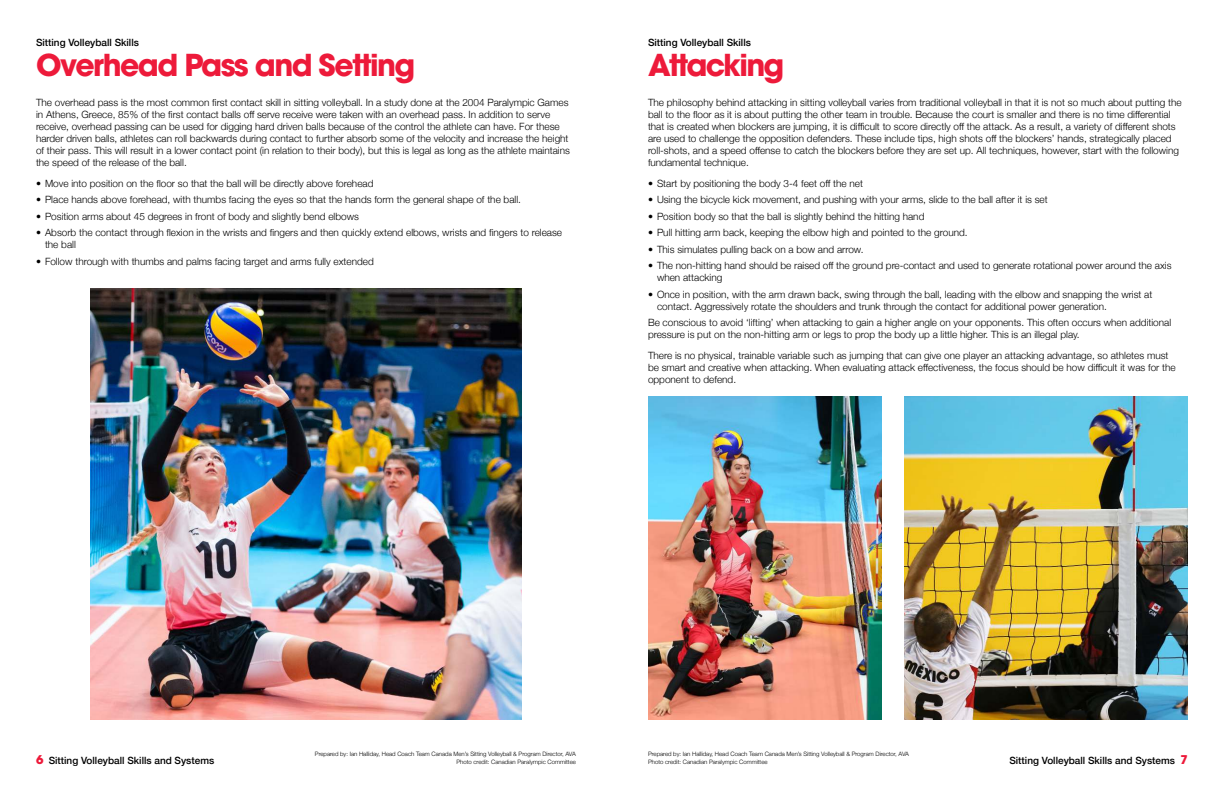
<style>
.page{position:relative;width:1224px;height:792px;background:#fff}
.page>*{position:absolute;margin:0;border:0;box-sizing:border-box;transform-origin:0 0}
.t1{font:700 30px "ITC Avant Garde Pro";letter-spacing:-.055em;color:#ed1a3a}
.t2{font:300 10px/12px "Helvetica Neue";color:#000}
.t3{font:500 10px "Helvetica Neue";color:#000}
.t4{font:300 6px/8px "Helvetica Neue";color:#000;text-align:right}
.s1{font-family:"ITC Avant Garde Pro";font-weight:700;font-size:12px;color:#ed1a3a}
</style>
<div class="page">
<img style="left:90px;top:288px;width:432px;height:432px">
<img style="left:648px;top:396px;width:234px;height:324px">
<img style="left:904px;top:396px;width:284px;height:324px">
<p class="t3" style="left:36px;top:38px;width:105px">Sitting Volleyball Skills</p>
<h1 class="t1" style="left:36px;top:53px;width:381px">Overhead Pass and Setting</h1>
<p class="t2" style="left:36px;top:95px;width:535px">The overhead pass is the most common first contact skill in sitting volleyball. In a study done at the 2004 Paralympic Games in Athens, Greece, 85% of the first contact balls off serve receive were taken with an overhead pass. In addition to serve receive, overhead passing can be used for digging hard driven balls because of the control the athlete can have. For these harder driven balls, athletes can roll backwards during contact to further absorb some of the velocity and increase the height of their pass. This will result in a lower contact point (in relation to their body), but this is legal as long as the athlete maintains the speed of the release of the ball.</p>
<p class="t2" style="left:36px;top:178px;width:339px">• Move into position on the floor so that the ball will be directly above forehead</p>
<p class="t2" style="left:36px;top:195px;width:487px">• Place hands above forehead, with thumbs facing the eyes so that the hands form the general shape of the ball.</p>
<p class="t2" style="left:36px;top:211px;width:324px">• Position arms about 45 degrees in front of body and slightly bend elbows</p>
<p class="t2" style="left:45px;top:228px;width:519px;text-indent:-9px">• Absorb the contact through flexion in the wrists and fingers and then quickly extend elbows, wrists and fingers to release the ball</p>
<p class="t2" style="left:36px;top:256px;width:339px">• Follow through with thumbs and palms facing target and arms fully extended</p>
<p class="t3" style="left:648px;top:38px;width:105px">Sitting Volleyball Skills</p>
<h1 class="t1" style="left:648px;top:53px;width:138px">Attacking</h1>
<p class="t2" style="left:648px;top:97px;width:535px">The philosophy behind attacking in sitting volleyball varies from traditional volleyball in that it is not so much about putting the ball to the floor as it is about putting the other team in trouble. Because the court is smaller and there is no time differential that is created when blockers are jumping, it is difficult to score directly off the attack. As a result, a variety of different shots are used to challenge the opposition defenders. These include tips, high shots off the blockers’ hands, strategically placed roll-shots, and a speed offense to catch the blockers before they are set up. All techniques, however, start with the following fundamental technique.</p>
<p class="t2" style="left:648px;top:178px;width:216px">• Start by positioning the body 3-4 feet off the net</p>
<p class="t2" style="left:648px;top:195px;width:401px">• Using the bicycle kick movement, and pushing with your arms, slide to the ball after it is set</p>
<p class="t2" style="left:648px;top:211px;width:278px">• Position body so that the ball is slightly behind the hitting hand</p>
<p class="t2" style="left:648px;top:228px;width:321px">• Pull hitting arm back, keeping the elbow high and pointed to the ground.</p>
<p class="t2" style="left:648px;top:244px;width:217px">• This simulates pulling back on a bow and arrow.</p>
<p class="t2" style="left:657px;top:261px;width:516px;text-indent:-9px">• The non-hitting hand should be raised off the ground pre-contact and used to generate rotational power around the axis when attacking</p>
<p class="t2" style="left:657px;top:289px;width:497px;text-indent:-9px">• Once in position, with the arm drawn back, swing through the ball, leading with the elbow and snapping the wrist at contact. Aggressively rotate the shoulders and trunk through the contact for additional power generation.</p>
<p class="t2" style="left:648px;top:316px;width:525px">Be conscious to avoid ‘lifting’ when attacking to gain a higher angle on your opponents. This often occurs when additional pressure is put on the non-hitting arm or legs to prop the body up a little higher. This is an illegal play.</p>
<p class="t2" style="left:648px;top:351px;width:529px">There is no physical, trainable variable such as jumping that can give one player an attacking advantage, so athletes must be smart and creative when attacking. When evaluating attack effectiveness, the focus should be how difficult it was for the opponent to defend.</p>
<p class="t4" style="left:315px;top:750px;width:263px">Prepared by: Ian Halliday, Head Coach Team Canada Men’s Sitting Volleyball &amp; Program Director, AVA<br>Photo credit: Canadian Paralympic Committee</p>
<p class="t4" style="left:648px;top:750px;width:263px">Prepared by: Ian Halliday, Head Coach Team Canada Men’s Sitting Volleyball &amp; Program Director, AVA</p>
<p class="t3" style="left:36px;top:756px;width:180px"><span class="s1">6</span> Sitting Volleyball Skills and Systems</p>
<p class="t4" style="left:648px;top:758px;width:121px">Photo credit: Canadian Paralympic Committee</p>
<p class="t3" style="left:1009px;top:756px;width:180px">Sitting Volleyball Skills and Systems <span class="s1">7</span></p>
</div>
